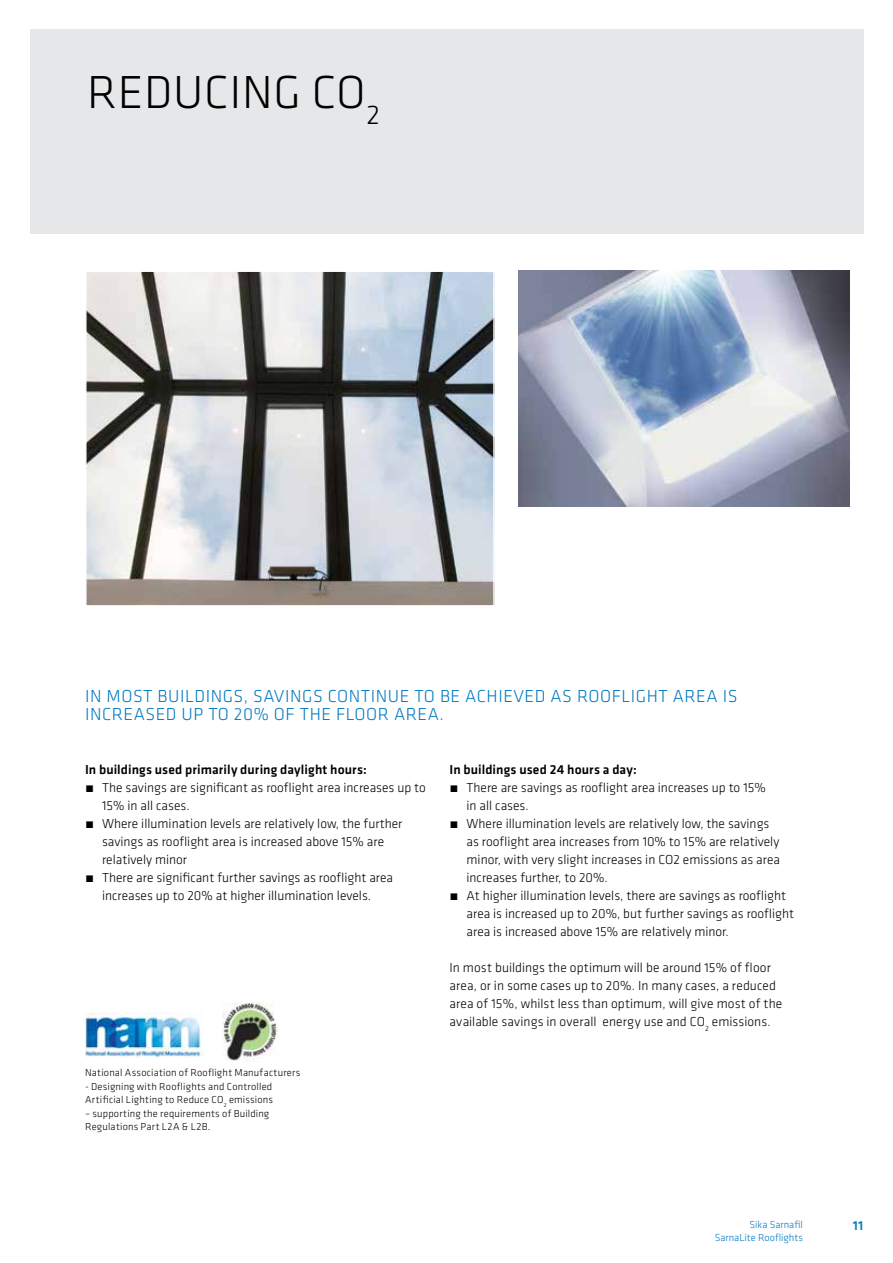
<style>
.page{position:relative;width:893px;height:1263px;background:#fff}
.page>*{position:absolute;margin:0;border:0;box-sizing:border-box;transform-origin:0 0}
.t1{font:300 48px "Klavika";letter-spacing:.015em;color:#000}
.t2{font:300 18px/18px "Klavika";letter-spacing:.03em;color:#0079c1}
.t3{font:300 13.5px/18px "Klavika";color:#000}
.t4{font:500 13.5px "Klavika";letter-spacing:.01em;color:#000}
.t5{font:500 13.5px "Klavika";color:#0079c1}
.t6{font:300 10.5px/13.5px "Klavika";letter-spacing:.02em;color:#000}
.t7{font:300 10.5px "Klavika";color:#0079c1}
.s1{font-family:"Helvetica Neue LT Pro";font-weight:400;font-stretch:condensed;font-size:9px}
</style>
<div class="page">
<div style="left:30px;top:30px;width:833px;height:204px;background:#e6e7e8"></div>
<img style="left:88px;top:273px;width:404px;height:331px">
<div style="left:85px;top:270px;width:410px;height:337px;border:2px solid #fff"></div>
<img style="left:519px;top:270px;width:330px;height:236px">
<img style="left:85px;top:1013px;width:118px;height:45px">
<img style="left:222px;top:1003px;width:56px;height:58px">
<h1 class="t1" style="left:87px;top:63px;width:294px">REDUCING CO<sub>2</sub></h1>
<h2 class="t2" style="left:85px;top:687px;width:654px">IN MOST BUILDINGS, SAVINGS CONTINUE TO BE ACHIEVED AS ROOFLIGHT AREA IS<br>INCREASED UP TO 20% OF THE FLOOR AREA.</h2>
<p class="t4" style="left:85px;top:760px;width:283px">In buildings used primarily during daylight hours:</p>
<p class="t3" style="left:85px;top:778px;width:342px">́ The savings are significant as rooflight area increases up to</p>
<p class="t3" style="left:102px;top:796px;width:89px">15% in all cases.</p>
<p class="t3" style="left:85px;top:814px;width:319px">́ Where illumination levels are relatively low, the further</p>
<p class="t3" style="left:102px;top:832px;width:284px">savings as rooflight area is increased above 15% are</p>
<p class="t3" style="left:102px;top:850px;width:87px">relatively minor</p>
<p class="t3" style="left:85px;top:868px;width:310px">́ There are significant further savings as rooflight area</p>
<p class="t3" style="left:102px;top:886px;width:271px">increases up to 20% at higher illumination levels.</p>
<p class="t6" style="left:85px;top:1066px;width:217px">National Association of Rooflight Manufacturers</p>
<p class="t6" style="left:85px;top:1079px;width:189px">- Designing with Rooflights and Controlled<br>Artificial Lighting to Reduce CO<sub>2</sub> emissions</p>
<p class="t6" style="left:85px;top:1106px;width:186px">– supporting the requirements of Building<br>Regulations Part L2A &amp; L2B<span class="s1">.</span></p>
<p class="t4" style="left:449px;top:760px;width:189px">In buildings used 24 hours a day:</p>
<p class="t3" style="left:449px;top:778px;width:318px">́ There are savings as rooflight area increases up to 15%</p>
<p class="t3" style="left:467px;top:796px;width:64px">in all cases.</p>
<p class="t3" style="left:449px;top:814px;width:321px">́ Where illumination levels are relatively low, the savings</p>
<p class="t3" style="left:467px;top:832px;width:314px">as rooflight area increases from 10% to 15% are relatively</p>
<p class="t3" style="left:467px;top:850px;width:315px">minor, with very slight increases in CO2 emissions as area</p>
<p class="t3" style="left:467px;top:868px;width:143px">increases further, to 20%.</p>
<p class="t3" style="left:449px;top:886px;width:338px">́ At higher illumination levels, there are savings as rooflight</p>
<p class="t3" style="left:467px;top:904px;width:329px">area is increased up to 20%, but further savings as rooflight</p>
<p class="t3" style="left:467px;top:922px;width:264px">area is increased above 15% are relatively minor.</p>
<p class="t3" style="left:449px;top:958px;width:334px">In most buildings the optimum will be around 15% of floor area, or in some cases up to 20%. In many cases, a reduced area of 15%, whilst less than optimum, will give most of the available savings in overall energy use and CO<sub>2</sub> emissions.</p>
<p class="t7" style="left:749px;top:1218px;width:55px">Sika Sarnafil</p>
<p class="t5" style="left:853px;top:1217px;width:12px">11</p>
<p class="t7" style="left:715px;top:1231px;width:90px">SarnaLite Rooflights</p>
</div>
